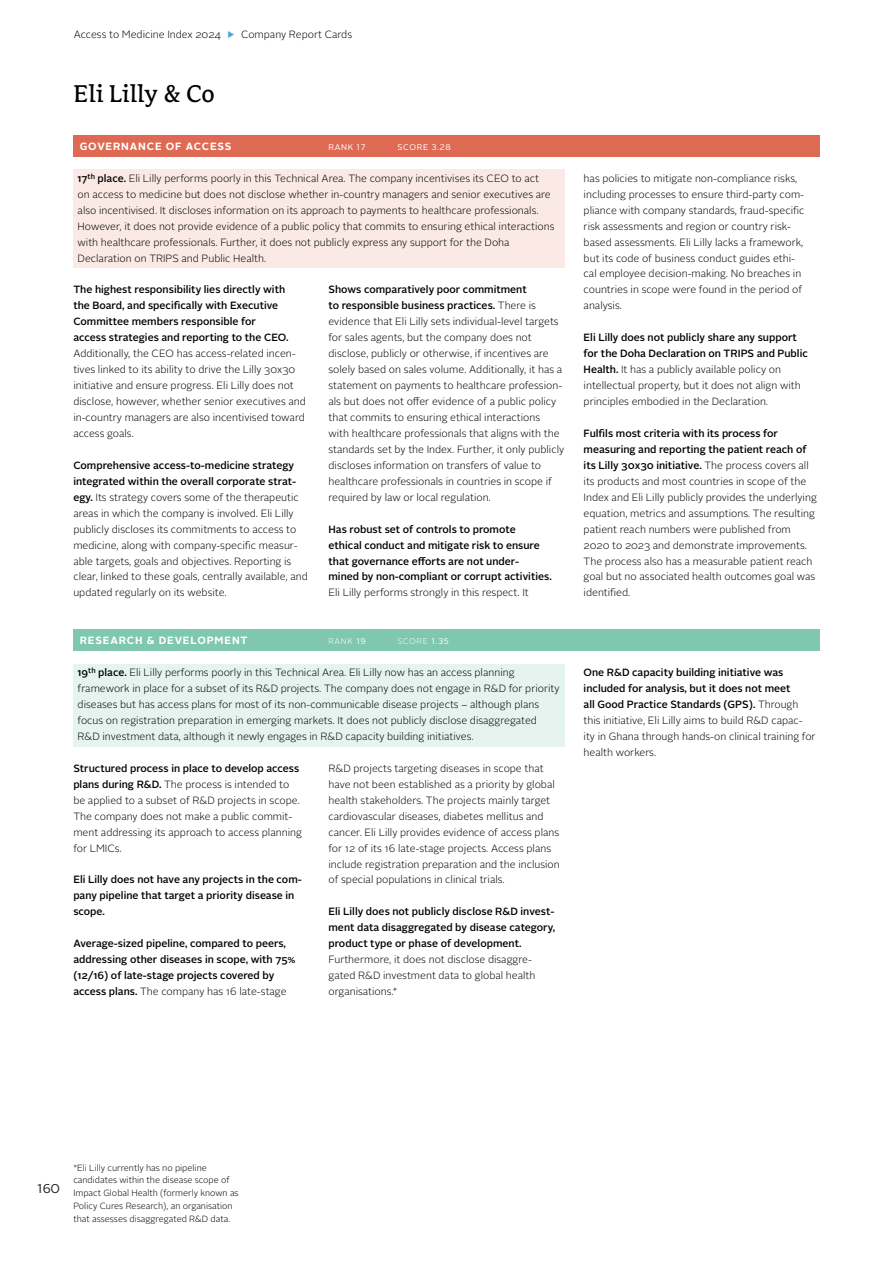
<style>
.page{position:relative;width:893px;height:1263px;background:#fff}
.page>*{position:absolute;margin:0;border:0;box-sizing:border-box;transform-origin:0 0}
.header_2{font:27px "Avance";color:#000}
.t1{font:12.75px "Alright Sans";color:#231f20}
.body_RC_TA{font:300 10.5px/15.9px "Alright Sans";color:#000}
.body_RC_TA-2{font:500 10.5px/15.9px "Alright Sans";color:#000}
.body_RC_TA_Rating{font:300 10.5px/15.9px "Alright Sans";color:#000}
.body_RC_RD_Rating{font:300 10.5px/15.9px "Alright Sans";color:#000}
.section_RC_RD_bg{font:700 10.5px "Alright Sans";letter-spacing:.08em;color:#fff}
.section_RC_GA_bg{font:700 10.5px "Alright Sans";letter-spacing:.08em;color:#fff}
.footnote{font:300 9px/12.8px "Alright Sans";color:#000}
.section_RC_GA_bg-2{font:8.25px "Alright Sans";letter-spacing:.08em;color:#fff}
.section_RC_RD_bg-2{font:300 8.25px "Alright Sans";letter-spacing:.08em;color:#fff}
.s1{color:#53a3d2}
.s2{font-weight:500}
.s3{font-weight:300}
.s4{font-weight:400}
</style>
<div class="page">
<div style="left:73px;top:136px;width:747px;height:21px;background:#de6a54"></div>
<div style="left:73px;top:170px;width:491px;height:98px;background:#fae9e5"></div>
<div style="left:73px;top:630px;width:747px;height:21px;background:#7fc8af"></div>
<div style="left:73px;top:664px;width:491px;height:83px;background:#e6f4ef"></div>
<p class="body_RC_TA" style="left:74px;top:27px;width:280px">Access to Medicine Index 2024 <span class="s1">▶</span> Company Report Cards</p>
<p class="header_2" style="left:73px;top:80px;width:143px">Eli Lilly &amp; Co</p>
<p class="section_RC_GA_bg" style="left:80px;top:139px;width:153px">GOVERNANCE OF ACCESS</p>
<p class="section_RC_GA_bg-2" style="left:328px;top:141px;width:39px">RANK 17</p>
<p class="section_RC_GA_bg-2" style="left:397px;top:141px;width:55px">SCORE 3.28</p>
<p class="body_RC_TA_Rating" style="left:78px;top:170px;width:478px"><span class="s2">17</span><sup>th</sup> <span class="s2">place.</span> Eli Lilly performs poorly in this Technical Area. The company incentivises its CEO to act<br>on access to medicine but does not disclose whether in-country managers and senior executives are also incentivised. It discloses information on its approach to payments to healthcare professionals.<br>However, it does not provide evidence of a public policy that commits to ensuring ethical interactions with healthcare professionals. Further, it does not publicly express any support for the Doha Declaration on TRIPS and Public Health.</p>
<p class="body_RC_TA" style="left:73px;top:282px;width:234px"><span class="s2">The highest responsibility lies directly with<br>the Board, and specifically with Executive Committee members responsible for<br>access strategies and reporting to the CEO.<br></span>Additionally, the CEO has access-related incen&shy;tives linked to its ability to drive the Lilly 30x30 initiative and ensure progress. Eli Lilly does not disclose, however, whether senior executives and in-country managers are also incentivised toward access goals.</p>
<p class="body_RC_TA" style="left:73px;top:457px;width:236px"><span class="s2">Comprehensive access-to-medicine strategy integrated within the overall corporate strat&shy;egy.</span> Its strategy covers some of the therapeutic areas in which the company is involved. Eli Lilly publicly discloses its commitments to access to medicine, along with company-specific measur&shy;able targets, goals and objectives. Reporting is clear, linked to these goals, centrally available, and updated regularly on its website.</p>
<p class="body_RC_TA" style="left:328px;top:282px;width:237px"><span class="s2">Shows comparatively poor commitment<br>to responsible business practices.</span> There is evidence that Eli Lilly sets individual-level targets for sales agents, but the company does not disclose, publicly or otherwise, if incentives are solely based on sales volume. Additionally, it has a statement on payments to healthcare profession&shy;als but does not offer evidence of a public policy that commits to ensuring ethical interactions<br>with healthcare professionals that aligns with the standards set by the Index. Further, it only publicly discloses information on transfers of value to healthcare professionals in countries in scope if required by law or local regulation.</p>
<p class="body_RC_TA-2" style="left:328px;top:521px;width:225px">Has robust set of controls to promote<br>ethical conduct and mitigate risk to ensure that governance efforts are not under&shy;mined by non-compliant or corrupt activities.<br><span class="s3">Eli Lilly performs strongly in this respect. It</span></p>
<p class="section_RC_RD_bg" style="left:80px;top:633px;width:169px">RESEARCH &amp; DEVELOPMENT</p>
<p class="section_RC_RD_bg-2" style="left:328px;top:636px;width:39px">RANK <span class="s4">19</span></p>
<p class="section_RC_RD_bg-2" style="left:397px;top:636px;width:53px">SCORE <span class="s4">1.35</span></p>
<p class="body_RC_RD_Rating" style="left:78px;top:665px;width:483px"><span class="s2">19</span><sup>th</sup> <span class="s2">place.</span> Eli Lilly performs poorly in this Technical Area. Eli Lilly now has an access planning framework in place for a subset of its R&amp;D projects. The company does not engage in R&amp;D for priority diseases but has access plans for most of its non-communicable disease projects – although plans focus on registration preparation in emerging markets. It does not publicly disclose disaggregated R&amp;D investment data, although it newly engages in R&amp;D capacity building initiatives.</p>
<p class="body_RC_TA" style="left:73px;top:760px;width:230px"><span class="s2">Structured process in place to develop access plans during R&amp;D.</span> The process is intended to be applied to a subset of R&amp;D projects in scope.<br>The company does not make a public commit&shy;ment addressing its approach to access planning for LMICs.</p>
<p class="body_RC_TA-2" style="left:73px;top:872px;width:230px">Eli Lilly does not have any projects in the com&shy;pany pipeline that target a priority disease in scope.</p>
<p class="body_RC_TA-2" style="left:73px;top:936px;width:224px">Average-sized pipeline, compared to peers, addressing other diseases in scope, with 75% (12/16) of late-stage projects covered by access plans. <span class="s3">The company has 16 late-stage</span></p>
<p class="body_RC_TA" style="left:328px;top:760px;width:233px">R&amp;D projects targeting diseases in scope that have not been established as a priority by global health stakeholders. The projects mainly target cardiovascular diseases, diabetes mellitus and cancer. Eli Lilly provides evidence of access plans for 12 of its 16 late-stage projects. Access plans include registration preparation and the inclusion of special populations in clinical trials.</p>
<p class="body_RC_TA-2" style="left:328px;top:904px;width:228px">Eli Lilly does not publicly disclose R&amp;D invest&shy;ment data disaggregated by disease category, product type or phase of development.<br><span class="s3">Furthermore, it does not disclose disaggre&shy;gated R&amp;D investment data to global health organisations.*</span></p>
<p class="body_RC_TA" style="left:584px;top:170px;width:222px">has policies to mitigate non-compliance risks, including processes to ensure third-party com&shy;pliance with company standards, fraud-specific risk assessments and region or country risk&shy;based assessments. Eli Lilly lacks a framework, but its code of business conduct guides ethi&shy;cal employee decision-making. No breaches in countries in scope were found in the period of analysis.</p>
<p class="body_RC_TA" style="left:584px;top:330px;width:226px"><span class="s2">Eli Lilly does not publicly share any support for the Doha Declaration on TRIPS and Public Health.</span> It has a publicly available policy on intellectual property, but it does not align with principles embodied in the Declaration.</p>
<p class="body_RC_TA" style="left:584px;top:425px;width:235px"><span class="s2">Fulfils most criteria with its process for measuring and reporting the patient reach of its Lilly 30x30 initiative.</span> The process covers all its products and most countries in scope of the Index and Eli Lilly publicly provides the underlying equation, metrics and assumptions. The resulting patient reach numbers were published from 2020 to 2023 and demonstrate improvements.<br>The process also has a measurable patient reach goal but no associated health outcomes goal was identified.</p>
<p class="body_RC_TA" style="left:584px;top:665px;width:234px"><span class="s2">One R&amp;D capacity building initiative was included for analysis, but it does not meet<br>all Good Practice Standards (GPS).</span> Through this initiative, Eli Lilly aims to build R&amp;D capac&shy;ity in Ghana through hands-on clinical training for health workers.</p>
<p class="t1" style="left:37px;top:1180px;width:24px">160</p>
<p class="footnote" style="left:73px;top:1161px;width:167px">*Eli Lilly currently has no pipeline candidates within the disease scope of Impact Global Health (formerly known as Policy Cures Research), an organisation that assesses disaggregated R&amp;D data.</p>
</div>
